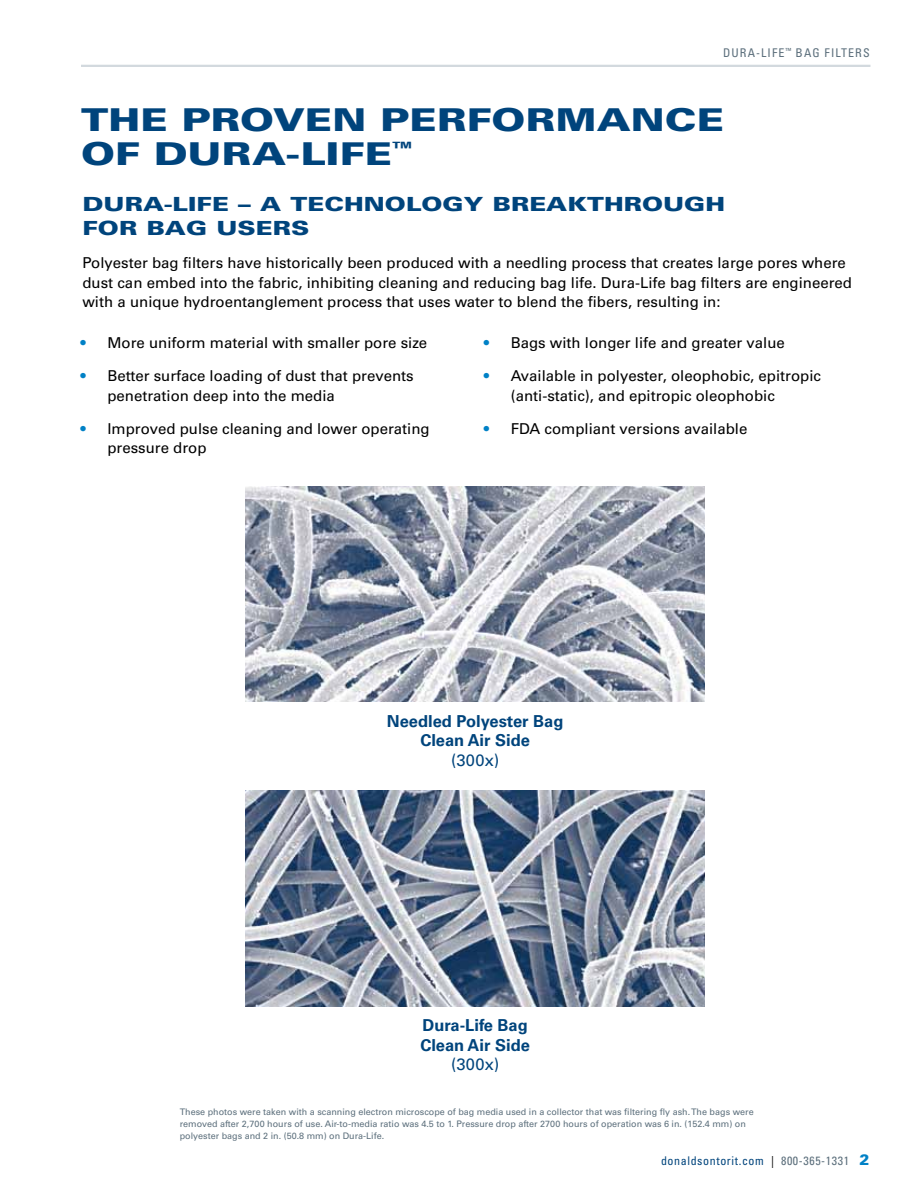
<style>
.page{position:relative;width:918px;height:1188px;background:#fff}
.page>*{position:absolute;margin:0;border:0;box-sizing:border-box;transform-origin:0 0}
.t1{font:900 31.5px/34.5px "Univers LT Std";color:#00447c;scale:1.3 1}
.t2{font:900 19.5px/24px "Univers LT Std";color:#00447c;scale:1.3 1}
.t3{font:700 16.5px/19.8px "Univers LT Std";color:#00447c}
.t4{font:16.5px "Univers LT Std";color:#00447c}
.t5{font:15px/19.5px "Univers LT Std";color:#000}
.t6{font:condensed 12px "Univers LT Std";letter-spacing:.05em;color:#00447c}
.t7{font:condensed 12px "Univers LT Std";letter-spacing:.09em;color:#5c6f7c}
.t8{font:9px/12px "Univers LT Std";color:#5c6f7c}
.s1{color:#0081c6}
.s2{color:#000}
.s3{color:#5c6f7c}
.s4{font-weight:900;font-stretch:normal;font-size:15px;color:#0081c6}
</style>
<div class="page">
<img style="left:246px;top:790px;width:459px;height:216px">
<img style="left:246px;top:486px;width:459px;height:216px">
<hr style="left:81px;top:65px;width:789px;height:2px;background:#d2d9de">
<p class="t7" style="left:723px;top:45px;width:148px">Dura-Life<sup>™</sup> bag filters</p>
<h1 class="t1" style="left:81px;top:102px;width:496px">THE PROVEN PERFORMANCE<br>OF</h1>
<h1 class="t1" style="left:154px;top:136px;width:202px">DURA-LIFE<sup>™</sup></h1>
<h2 class="t2" style="left:82px;top:192px;width:496px">DURA-LIFE – A TECHNOLOGY BREAKTHROUGH<br>FOR BAG USERS</h2>
<p class="t5" style="left:82px;top:253px;width:771px">Polyester bag filters have historically been produced with a needling process that creates large pores where dust can embed into the fabric, inhibiting cleaning and reducing bag life. Dura-Life bag filters are engineered with a unique hydroentanglement process that uses water to blend the fibers, resulting in:</p>
<p class="t5" style="left:80px;top:333px;width:348px"><span class="s1">•</span> More uniform material with smaller pore size</p>
<p class="t5" style="left:107px;top:366px;width:308px;text-indent:-27px"><span class="s1">•</span> Better surface loading of dust that prevents penetration deep into the media</p>
<p class="t5" style="left:107px;top:419px;width:324px;text-indent:-27px"><span class="s1">•</span> Improved pulse cleaning and lower operating pressure drop</p>
<p class="t5" style="left:484px;top:333px;width:303px"><span class="s1">•</span> Bags with longer life and greater value</p>
<p class="t5" style="left:511px;top:366px;width:312px;text-indent:-27px"><span class="s1">•</span> Available in polyester, oleophobic, epitropic (anti-static), and epitropic oleophobic</p>
<p class="t5" style="left:484px;top:419px;width:265px"><span class="s1">•</span> FDA compliant versions available</p>
<p class="t3" style="left:387px;top:711px;width:178px;text-align:center">Needled Polyester Bag<br>Clean Air Side</p>
<p class="t4" style="left:451px;top:751px;width:50px">(300x)</p>
<p class="t3" style="left:420px;top:1015px;width:111px">Dura-Life Bag<br>Clean Air Side</p>
<p class="t4" style="left:451px;top:1055px;width:50px">(300x)</p>
<p class="t8" style="left:180px;top:1106px;width:575px">These photos were taken with a scanning electron microscope of bag media used in a collector that was filtering fly ash. The bags were removed after 2,700 hours of use. Air-to-media ratio was 4.5 to 1. Pressure drop after 2700 hours of operation was 6 in. (152.4 mm) on polyester bags and 2 in. (50.8 mm) on Dura-Life.</p>
<p class="t6" style="left:661px;top:1153px;width:210px">donaldsontorit.com <span class="s2">|</span> <span class="s3">800-365-1331</span> <span class="s4">2</span></p>
</div>
